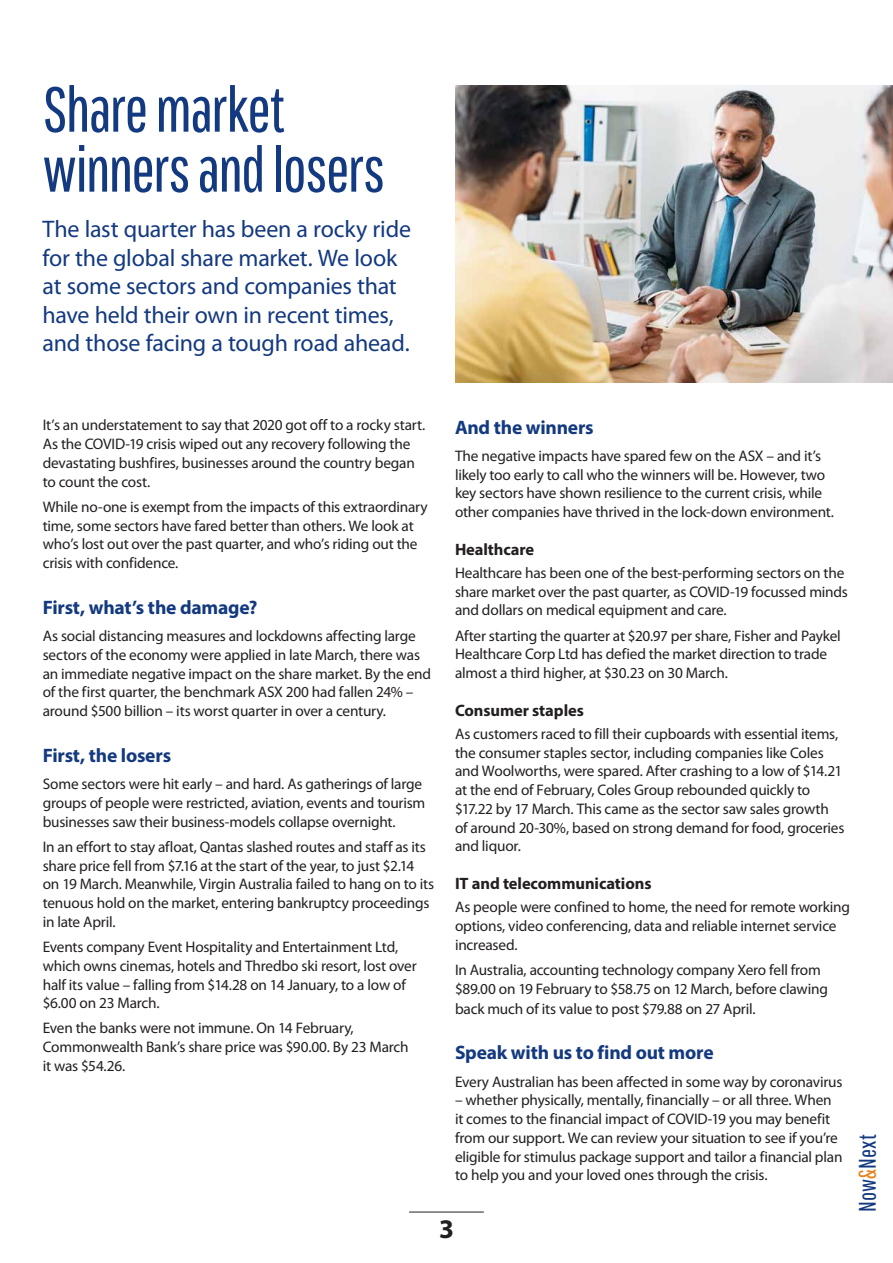
<style>
.page{position:relative;width:893px;height:1263px;background:#fff}
.page>*{position:absolute;margin:0;border:0;box-sizing:border-box;transform-origin:0 0}
.t1{font:63px/60px "Pathway Gothic One";letter-spacing:-.03em;color:#133980}
.t2{font:700 27px "Myriad Pro";color:#231f20}
.t3{font:24px/28.5px "Myriad Pro";letter-spacing:-.01em;color:#133980}
.t4{font:24px "Pathway Gothic One";color:#133980}
.t5{font:700 19.5px "Myriad Pro";letter-spacing:-.01em;color:#133980}
.t6{font:700 16.5px "Myriad Pro";letter-spacing:-.005em;color:#231f20}
.t7{font:15.3px/18.8px "Myriad Pro";letter-spacing:-.015em;color:#231f20}
.s1{color:#e6811c}
</style>
<div class="page">
<hr style="left:409px;top:1212px;width:75px;height:1px;background:#231f20">
<img style="left:455px;top:85px;width:438px;height:298px">
<h1 class="t1" style="left:43px;top:78px;width:344px">Share market winners and losers</h1>
<h3 class="t3" style="left:43px;top:214px;width:370px">The last quarter has been a rocky ride for the global share market. We look at some sectors and companies that have held their own in recent times, and those facing a tough road ahead.</h3>
<p class="t7" style="left:43px;top:416px;width:384px">It’s an understatement to say that 2020 got off to a rocky start.<br>As the COVID-19 crisis wiped out any recovery following the devastating bushfires, businesses around the country began to count the cost.</p>
<p class="t7" style="left:43px;top:497px;width:386px">While no-one is exempt from the impacts of this extraordinary time, some sectors have fared better than others. We look at who’s lost out over the past quarter, and who’s riding out the crisis with confidence.</p>
<p class="t5" style="left:43px;top:595px;width:216px">First, what’s the damage?</p>
<p class="t7" style="left:43px;top:626px;width:390px">As social distancing measures and lockdowns affecting large sectors of the economy were applied in late March, there was an immediate negative impact on the share market. By the end of the first quarter, the benchmark ASX 200 had fallen 24% – around $500 billion – its worst quarter in over a century.</p>
<p class="t5" style="left:43px;top:743px;width:130px">First, the losers</p>
<p class="t7" style="left:43px;top:774px;width:384px">Some sectors were hit early – and hard. As gatherings of large groups of people were restricted, aviation, events and tourism businesses saw their business-models collapse overnight.</p>
<p class="t7" style="left:43px;top:837px;width:393px">In an effort to stay afloat, Qantas slashed routes and staff as its share price fell from $7.16 at the start of the year, to just $2.14 on 19 March. Meanwhile, Virgin Australia failed to hang on to its tenuous hold on the market, entering bankruptcy proceedings in late April.</p>
<p class="t7" style="left:43px;top:937px;width:375px">Events company Event Hospitality and Entertainment Ltd, which owns cinemas, hotels and Thredbo ski resort, lost over half its value – falling from $14.28 on 14 January, to a low of $6.00 on 23 March.</p>
<p class="t7" style="left:43px;top:1019px;width:367px">Even the banks were not immune. On 14 February,<br>Commonwealth Bank’s share price was $90.00. By 23 March it was $54.26.</p>
<p class="t5" style="left:455px;top:414px;width:140px">And the winners</p>
<p class="t7" style="left:455px;top:446px;width:380px">The negative impacts have spared few on the ASX – and it’s likely too early to call who the winners will be. However, two key sectors have shown resilience to the current crisis, while other companies have thrived in the lock-down environment.</p>
<p class="t6" style="left:455px;top:539px;width:81px">Healthcare</p>
<p class="t7" style="left:455px;top:563px;width:394px">Healthcare has been one of the best-performing sectors on the share market over the past quarter, as COVID-19 focussed minds and dollars on medical equipment and care.</p>
<p class="t7" style="left:455px;top:626px;width:387px">After starting the quarter at $20.97 per share, Fisher and Paykel<br>Healthcare Corp Ltd has defied the market direction to trade almost a third higher, at $30.23 on 30 March.</p>
<p class="t6" style="left:455px;top:700px;width:130px">Consumer staples</p>
<p class="t7" style="left:455px;top:724px;width:391px">As customers raced to fill their cupboards with essential items, the consumer staples sector, including companies like Coles and Woolworths, were spared. After crashing to a low of $14.21 at the end of February, Coles Group rebounded quickly to $17.22 by 17 March. This came as the sector saw sales growth of around 20-30%, based on strong demand for food, groceries and liquor.</p>
<p class="t6" style="left:455px;top:873px;width:198px">IT and telecommunications</p>
<p class="t7" style="left:455px;top:898px;width:397px">As people were confined to home, the need for remote working options, video conferencing, data and reliable internet service increased.</p>
<p class="t7" style="left:455px;top:960px;width:374px;line-height:19.2px">In Australia, accounting technology company Xero fell from $89.00 on 19 February to $58.75 on 12 March, before clawing back much of its value to post $79.88 on 27 April.</p>
<p class="t5" style="left:455px;top:1040px;width:260px">Speak with us to find out more</p>
<p class="t7" style="left:455px;top:1072px;width:389px">Every Australian has been affected in some way by coronavirus</p>
<p class="t7" style="left:455px;top:1091px;width:389px">– whether physically, mentally, financially – or all three. When it comes to the financial impact of COVID-19 you may benefit from our support. We can review your situation to see if you’re eligible for stimulus package support and tailor a financial plan to help you and your loved ones through the crisis.</p>
<h2 class="t2" style="left:439px;top:1211px;width:16px">3</h2>
<h3 class="t4" style="left:853px;top:1212px;width:79px;rotate:-90deg">Now<span class="s1">&amp;</span>Next</h3>
</div>
